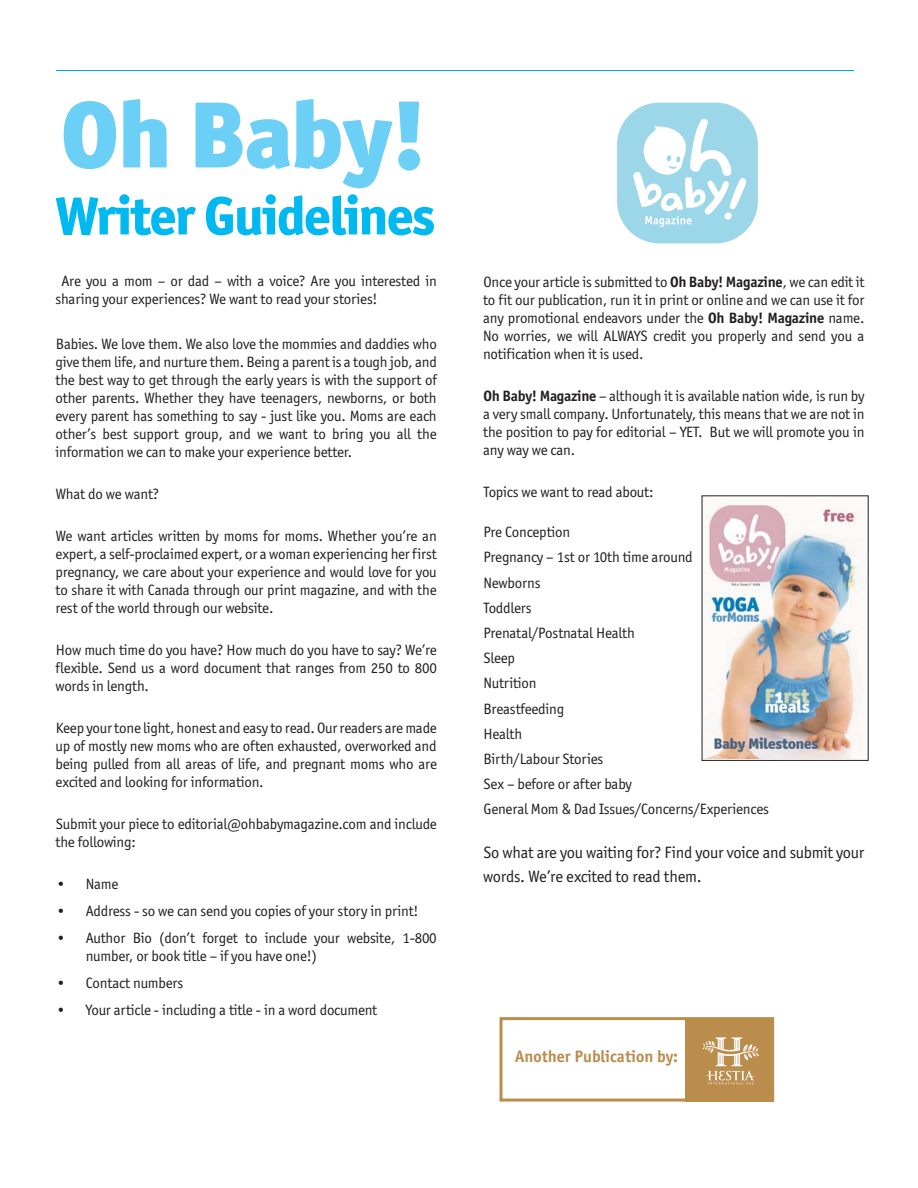
<style>
.page{position:relative;width:918px;height:1188px;background:#fff}
.page>*{position:absolute;margin:0;border:0;box-sizing:border-box;transform-origin:0 0}
.t1{font:94.5px "Officina San ITC Black OS";letter-spacing:-.02em;color:#6ccff6}
.t2{font:800 54px "Officina San ITC";letter-spacing:-.03em;color:#00b9f1}
.t3{font:700 16.65px "Officina San ITC";color:#ba8d4d}
.t4{font:16.5px/24px "Officina San ITC";letter-spacing:-.015em;color:#231f20}
.t5{font:15px/18px "Officina San ITC";letter-spacing:-.015em;color:#231f20;text-align:justify}
.s1{font-weight:700}
</style>
<div class="page">
<hr style="left:56px;top:70px;width:798px;height:1px;background:#00adef">
<div style="left:617px;top:103px;width:141px;height:140px;background:#9cd6e9;border-radius:42px"></div>
<svg style="left:633px;top:119px;width:113px;height:108px"></svg>
<img style="left:704px;top:502px;width:162px;height:256px">
<svg style="left:686px;top:1021px;width:84px;height:77px;background:#c0975e"></svg>
<div style="left:500px;top:1017px;width:274px;height:85px;border:3px solid #ba8d4d"></div>
<h1 class="t1" style="left:60px;top:73px;width:368px">Oh Baby!</h1>
<h2 class="t2" style="left:56px;top:182px;width:381px">Writer Guidelines</h2>
<p class="t5" style="left:55px;top:272px;width:383px;text-indent:6px">Are you a mom – or dad – with a voice? Are you interested in sharing your experiences? We want to read your stories!</p>
<p class="t5" style="left:55px;top:335px;width:383px">Babies. We love them. We also love the mommies and daddies who give them life, and nurture them. Being a parent is a tough job, and the best way to get through the early years is with the support of other parents. Whether they have teenagers, newborns, or both every parent has something to say - just like you. Moms are each other’s best support group, and we want to bring you all the information we can to make your experience better.</p>
<p class="t5" style="left:56px;top:485px;width:105px">What do we want?</p>
<p class="t5" style="left:55px;top:527px;width:383px">We want articles written by moms for moms. Whether you’re an expert, a self-proclaimed expert, or a woman experiencing her first pregnancy, we care about your experience and would love for you to share it with Canada through our print magazine, and with the rest of the world through our website.</p>
<p class="t5" style="left:55px;top:641px;width:383px">How much time do you have? How much do you have to say? We’re flexible. Send us a word document that ranges from 250 to 800 words in length.</p>
<p class="t5" style="left:55px;top:719px;width:383px">Keep your tone light, honest and easy to read. Our readers are made up of mostly new moms who are often exhausted, overworked and being pulled from all areas of life, and pregnant moms who are excited and looking for information.</p>
<p class="t5" style="left:55px;top:815px;width:383px">Submit your piece to editorial@ohbabymagazine.com and include the following:</p>
<p class="t5" style="left:56px;top:875px;width:64px">• Name</p>
<p class="t5" style="left:56px;top:902px;width:364px">• Address - so we can send you copies of your story in print!</p>
<p class="t5" style="left:86px;top:929px;width:353px;text-indent:-30px">• Author Bio (don’t forget to include your website, 1-800 number, or book title – if you have one!)</p>
<p class="t5" style="left:56px;top:974px;width:129px">• Contact numbers</p>
<p class="t5" style="left:56px;top:1001px;width:323px">• Your article - including a title - in a word document</p>
<p class="t5" style="left:483px;top:273px;width:383px">Once your article is submitted to <span class="s1">Oh Baby! Magazine</span>, we can edit it to fit our publication, run it in print or online and we can use it for any promotional endeavors under the <span class="s1">Oh Baby! Magazine</span> name.<br>No worries, we will ALWAYS credit you properly and send you a notification when it is used.</p>
<p class="t5" style="left:483px;top:387px;width:383px"><span class="s1">Oh Baby! Magazine</span> – although it is available nation wide, is run by a very small company. Unfortunately, this means that we are not in the position to pay for editorial – YET. But we will promote you in any way we can.</p>
<p class="t5" style="left:484px;top:483px;width:172px">Topics we want to read about:</p>
<p class="t5" style="left:484px;top:519px;width:287px;line-height:25.2px;text-align:left">Pre Conception<br>Pregnancy – 1st or 10th time around<br>Newborns<br>Toddlers<br>Prenatal/Postnatal Health<br>Sleep<br>Nutrition<br>Breastfeeding<br>Health<br>Birth/Labour Stories<br>Sex – before or after baby<br>General Mom &amp; Dad Issues/Concerns/Experiences</p>
<p class="t4" style="left:483px;top:840px;width:383px">So what are you waiting for? Find your voice and submit your words. We’re excited to read them.</p>
<p class="t3" style="left:515px;top:1046px;width:164px">Another Publication by:</p>
</div>
